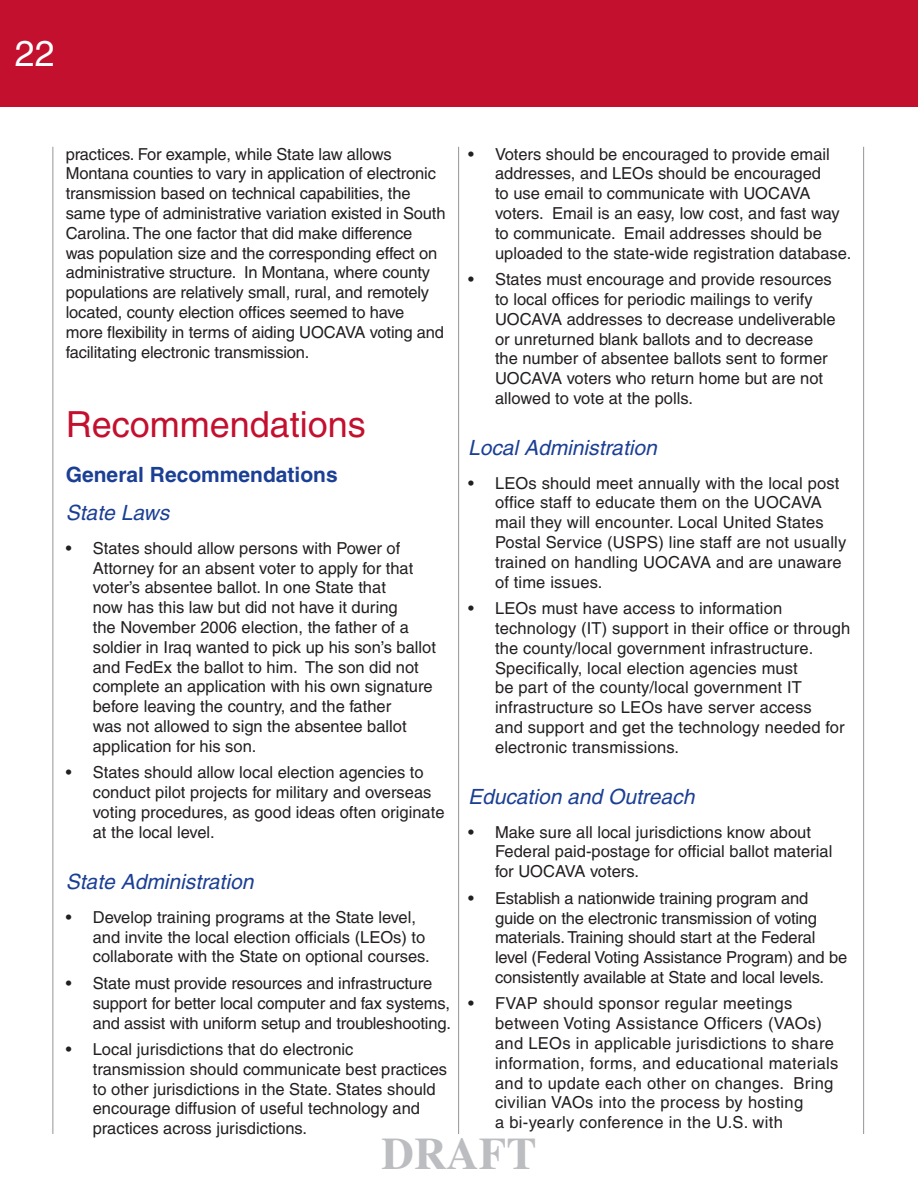
<style>
.page{position:relative;width:918px;height:1188px;background:#fff}
.page>*{position:absolute;margin:0;border:0;box-sizing:border-box;transform-origin:0 0}
.t1{font:700 45px "Times";color:#bcbdc0}
.t2{font:36px "Helvetica";color:#c3102f}
.t3{font:36px "Helvetica";color:#fff}
.t4{font:italic 21px "Helvetica";color:#1b3f94}
.t5{font:700 21px "Helvetica";color:#1b3f94}
.t6{font:16.5px/19.8px "Helvetica";color:#231f20}
.t7{font:16.5px/19.8px "Helvetica";letter-spacing:.02em;color:#231f20}
</style>
<div class="page">
<div style="left:0;top:0;width:918px;height:107px;background:#c3102f"></div>
<hr style="left:458px;top:147px;width:1px;height:987px;background:#939598">
<hr style="left:52px;top:147px;width:1px;height:987px;background:#939598">
<hr style="left:863px;top:147px;width:1px;height:987px;background:#939598">
<h2 class="t3" style="left:15px;top:33px;width:42px">22</h2>
<p class="t6" style="left:66px;top:144px;width:381px">practices. For example, while State law allows Montana counties to vary in application of electronic transmission based on technical capabilities, the same type of administrative variation existed in South Carolina. The one factor that did make difference<br>was population size and the corresponding effect on administrative structure. In Montana, where county populations are relatively small, rural, and remotely located, county election offices seemed to have<br>more flexibility in terms of aiding UOCAVA voting and facilitating electronic transmission.</p>
<p class="t6" style="left:495px;top:144px;width:358px">Voters should be encouraged to provide email addresses, and LEOs should be encouraged<br>to use email to communicate with UOCAVA voters. Email is an easy, low cost, and fast way to communicate. Email addresses should be uploaded to the state-wide registration database.</p>
<p class="t6" style="left:495px;top:269px;width:342px">States must encourage and provide resources to local offices for periodic mailings to verify UOCAVA addresses to decrease undeliverable or unreturned blank ballots and to decrease the number of absentee ballots sent to former UOCAVA voters who return home but are not allowed to vote at the polls.</p>
<p class="t4" style="left:468px;top:436px;width:190px">Local Administration</p>
<p class="t6" style="left:495px;top:473px;width:353px">LEOs should meet annually with the local post office staff to educate them on the UOCAVA mail they will encounter. Local United States Postal Service (USPS) line staff are not usually trained on handling UOCAVA and are unaware of time issues.</p>
<p class="t6" style="left:495px;top:599px;width:357px">LEOs must have access to information technology (IT) support in their office or through the county/local government infrastructure.<br>Specifically, local election agencies must<br>be part of the county/local government IT infrastructure so LEOs have server access<br>and support and get the technology needed for electronic transmissions.</p>
<p class="t4" style="left:468px;top:785px;width:228px">Education and Outreach</p>
<p class="t6" style="left:495px;top:822px;width:339px">Make sure all local jurisdictions know about<br>Federal paid-postage for official ballot material for UOCAVA voters.</p>
<p class="t6" style="left:495px;top:888px;width:354px">Establish a nationwide training program and guide on the electronic transmission of voting materials. Training should start at the Federal level (Federal Voting Assistance Program) and be consistently available at State and local levels.</p>
<p class="t7" style="left:495px;top:994px;width:345px">FVAP should sponsor regular meetings between Voting Assistance Officers (VAOs) and LEOs in applicable jurisdictions to share information, forms, and educational materials and to update each other on changes. Bring civilian VAOs into the process by hosting<br>a bi-yearly conference in the U.S. with</p>
<p class="t6" style="left:468px;top:144px;width:7px">•</p>
<p class="t6" style="left:468px;top:269px;width:7px">•</p>
<h2 class="t2" style="left:66px;top:403px;width:302px">Recommendations</h2>
<p class="t5" style="left:66px;top:462px;width:273px">General Recommendations</p>
<p class="t4" style="left:66px;top:501px;width:105px">State Laws</p>
<p class="t6" style="left:93px;top:538px;width:345px">States should allow persons with Power of Attorney for an absent voter to apply for that voter’s absentee ballot. In one State that<br>now has this law but did not have it during<br>the November 2006 election, the father of a soldier in Iraq wanted to pick up his son’s ballot and FedEx the ballot to him. The son did not complete an application with his own signature before leaving the country, and the father<br>was not allowed to sign the absentee ballot application for his son.</p>
<p class="t6" style="left:93px;top:763px;width:353px">States should allow local election agencies to conduct pilot projects for military and overseas voting procedures, as good ideas often originate at the local level.</p>
<p class="t4" style="left:66px;top:870px;width:189px">State Administration</p>
<p class="t6" style="left:93px;top:907px;width:339px">Develop training programs at the State level, and invite the local election officials (LEOs) to collaborate with the State on optional courses.</p>
<p class="t6" style="left:93px;top:973px;width:360px">State must provide resources and infrastructure support for better local computer and fax systems, and assist with uniform setup and troubleshooting.</p>
<p class="t6" style="left:93px;top:1039px;width:356px">Local jurisdictions that do electronic transmission should communicate best practices to other jurisdictions in the State. States should encourage diffusion of useful technology and practices across jurisdictions.</p>
<p class="t6" style="left:468px;top:473px;width:7px">•</p>
<p class="t6" style="left:66px;top:538px;width:7px">•</p>
<p class="t6" style="left:468px;top:599px;width:7px">•</p>
<p class="t6" style="left:66px;top:763px;width:7px">•</p>
<p class="t6" style="left:468px;top:822px;width:7px">•</p>
<p class="t6" style="left:468px;top:888px;width:7px">•</p>
<p class="t6" style="left:66px;top:907px;width:7px">•</p>
<p class="t6" style="left:66px;top:973px;width:7px">•</p>
<p class="t6" style="left:468px;top:994px;width:7px">•</p>
<p class="t6" style="left:66px;top:1039px;width:7px">•</p>
<h1 class="t1" style="left:382px;top:1127px;width:156px">DRAFT</h1>
</div>
